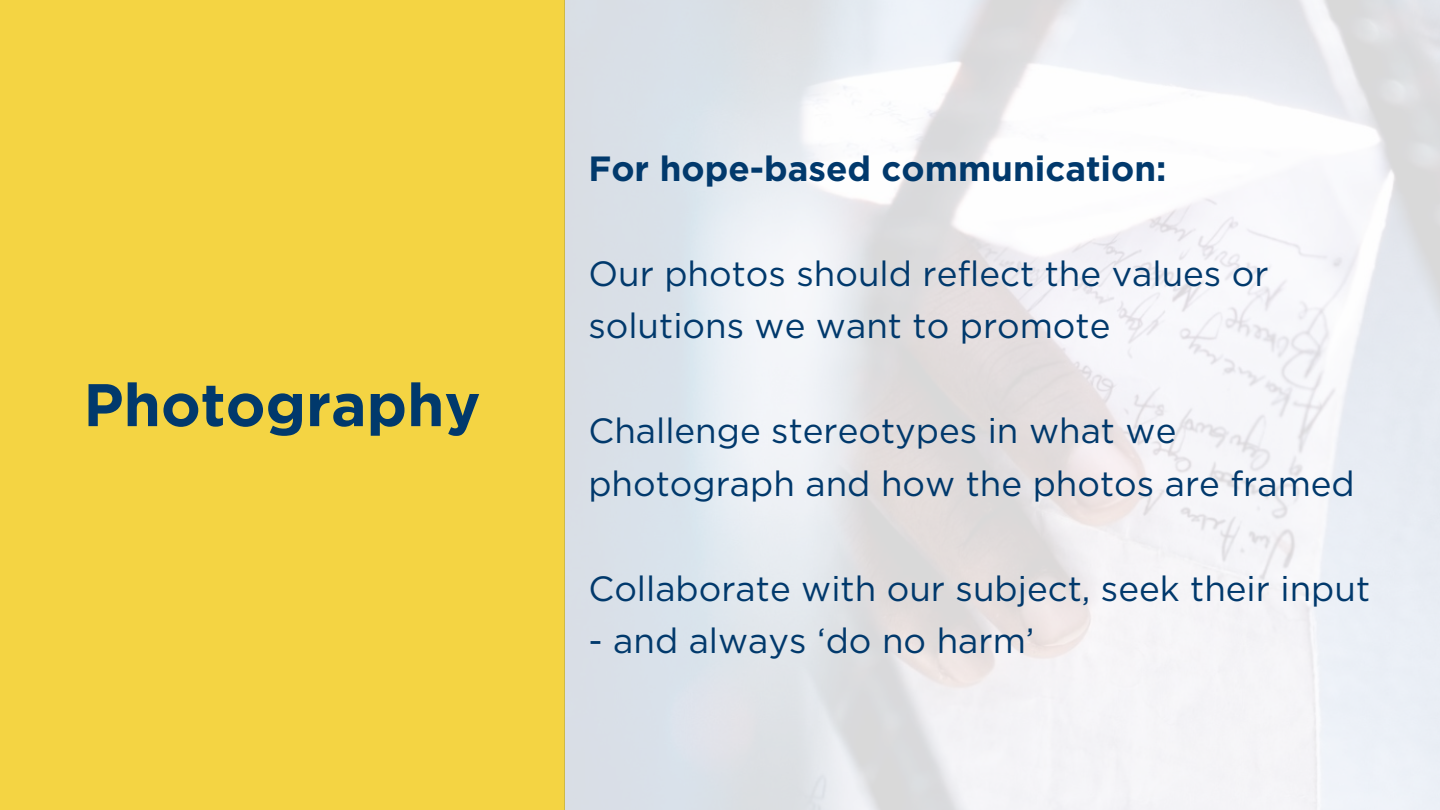
<style>
.page{position:relative;width:1440px;height:810px;background:#fff}
.page>*{position:absolute;margin:0;border:0;box-sizing:border-box;transform-origin:0 0}
.t1{font:700 60px "Gotham";color:#01396c}
.t2{font:35px/52.5px "Gotham";color:#01396c}
.t3{font:700 35px "Gotham";color:#01396c}
</style>
<div class="page">
<div style="left:0;top:0;width:564px;height:810px;background:#f4d443"></div>
<img style="left:564px;top:0;width:876px;height:810px">
<p class="t1" style="left:83px;top:369px;width:399px">Photography</p>
<h1 class="t3" style="left:588px;top:147px;width:580px">For hope-based communication:</h1>
<p class="t2" style="left:588px;top:247px;width:682px">Our photos should reflect the values or solutions we want to promote</p>
<p class="t2" style="left:588px;top:405px;width:768px">Challenge stereotypes in what we photograph and how the photos are framed</p>
<p class="t2" style="left:588px;top:562px;width:783px">Collaborate with our subject, seek their input</p>
<p class="t2" style="left:588px;top:615px;width:448px">- and always ‘do no harm’</p>
</div>
